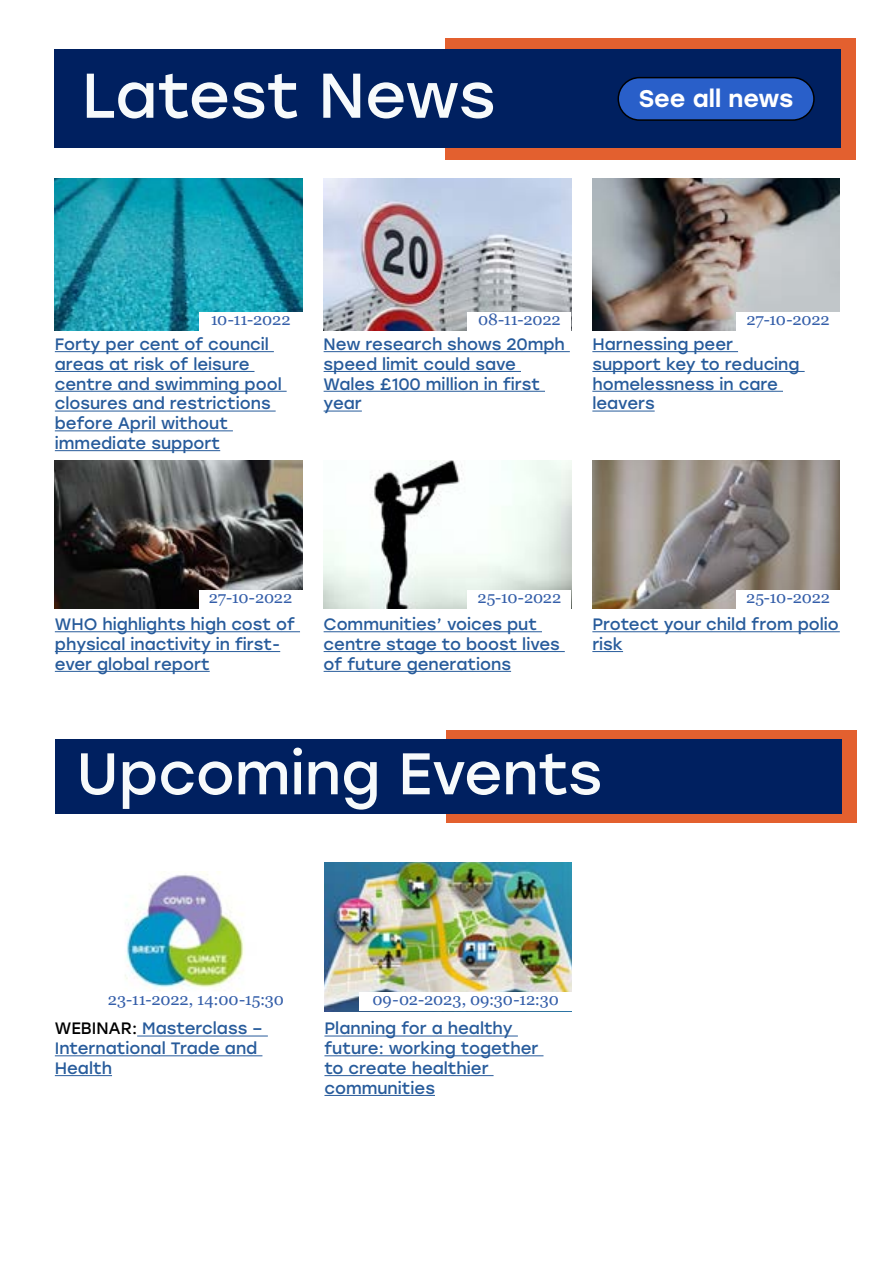
<style>
.page{position:relative;width:893px;height:1263px;background:#fff}
.page>*{position:absolute;margin:0;border:0;box-sizing:border-box;transform-origin:0 0}
.t1{font:63px "Stolzl";letter-spacing:-.005em;color:#f7fafb}
.t2{font:58.5px "Stolzl";color:#f7fafb}
.t3{font:500 24px "Stolzl";color:#fff}
.t4{font:16.5px/19.8px "Stolzl";color:#275b9b}
.t5{font:16.5px "Georgia";letter-spacing:-.01em;color:#345ea9}
.s1{color:#000}
</style>
<div class="page">
<div style="left:445px;top:38px;width:411px;height:122px;background:#e3602f"></div>
<div style="left:54px;top:50px;width:787px;height:98px;background:#002060"></div>
<hr style="left:55px;top:351px;width:219px;height:1px;background:#275b9b">
<hr style="left:55px;top:371px;width:199px;height:1px;background:#275b9b">
<hr style="left:55px;top:391px;width:232px;height:1px;background:#275b9b">
<hr style="left:55px;top:411px;width:221px;height:1px;background:#275b9b">
<hr style="left:55px;top:430px;width:178px;height:1px;background:#275b9b">
<hr style="left:55px;top:450px;width:165px;height:1px;background:#275b9b">
<hr style="left:55px;top:631px;width:245px;height:1px;background:#275b9b">
<hr style="left:55px;top:651px;width:225px;height:1px;background:#275b9b">
<hr style="left:55px;top:671px;width:155px;height:1px;background:#275b9b">
<hr style="left:324px;top:351px;width:246px;height:1px;background:#275b9b">
<hr style="left:324px;top:371px;width:197px;height:1px;background:#275b9b">
<hr style="left:324px;top:391px;width:221px;height:1px;background:#275b9b">
<hr style="left:324px;top:411px;width:38px;height:1px;background:#275b9b">
<hr style="left:324px;top:631px;width:218px;height:1px;background:#275b9b">
<hr style="left:324px;top:651px;width:241px;height:1px;background:#275b9b">
<hr style="left:324px;top:671px;width:187px;height:1px;background:#275b9b">
<hr style="left:592px;top:351px;width:146px;height:1px;background:#275b9b">
<hr style="left:592px;top:371px;width:213px;height:1px;background:#275b9b">
<hr style="left:592px;top:391px;width:191px;height:1px;background:#275b9b">
<hr style="left:592px;top:411px;width:63px;height:1px;background:#275b9b">
<hr style="left:592px;top:631px;width:248px;height:1px;background:#275b9b">
<hr style="left:592px;top:651px;width:31px;height:1px;background:#275b9b">
<div style="left:618px;top:78px;width:196px;height:42px;background:#295fc9;border-radius:21px"></div>
<div style="left:617px;top:77px;width:198px;height:44px;border:2px solid #000;border-radius:21px"></div>
<img style="left:55px;top:179px;width:247px;height:152px">
<img style="left:55px;top:460px;width:247px;height:149px">
<img style="left:324px;top:179px;width:247px;height:152px">
<img style="left:324px;top:460px;width:247px;height:149px">
<img style="left:592px;top:179px;width:248px;height:152px">
<img style="left:592px;top:460px;width:248px;height:149px">
<div style="left:736px;top:590px;width:104px;height:19px;background:#fff"></div>
<div style="left:736px;top:312px;width:104px;height:19px;background:#fff"></div>
<div style="left:468px;top:590px;width:103px;height:19px;background:#fff"></div>
<div style="left:468px;top:312px;width:103px;height:19px;background:#fff"></div>
<div style="left:199px;top:590px;width:103px;height:19px;background:#fff"></div>
<div style="left:199px;top:312px;width:103px;height:19px;background:#fff"></div>
<div style="left:446px;top:730px;width:411px;height:93px;background:#e3602f"></div>
<div style="left:55px;top:739px;width:786px;height:75px;background:#002060"></div>
<hr style="left:137px;top:1035px;width:131px;height:1px;background:#275b9b">
<hr style="left:55px;top:1055px;width:207px;height:1px;background:#275b9b">
<hr style="left:55px;top:1075px;width:57px;height:1px;background:#275b9b">
<hr style="left:324px;top:1035px;width:194px;height:1px;background:#275b9b">
<hr style="left:324px;top:1055px;width:219px;height:1px;background:#275b9b">
<hr style="left:324px;top:1075px;width:170px;height:1px;background:#275b9b">
<hr style="left:324px;top:1095px;width:111px;height:1px;background:#275b9b">
<img style="left:125px;top:871px;width:120px;height:120px">
<img style="left:324px;top:862px;width:248px;height:149px">
<div style="left:359px;top:992px;width:213px;height:19px;background:#fff"></div>
<h1 class="t1" style="left:82px;top:51px;width:415px">Latest News</h1>
<h3 class="t3" style="left:639px;top:81px;width:156px">See all news</h3>
<p class="t5" style="left:211px;top:309px;width:81px">10-11-2022</p>
<p class="t4" style="left:55px;top:334px;width:228px">Forty per cent of council areas at risk of leisure centre and swimming pool closures and restrictions before April without immediate support</p>
<p class="t5" style="left:478px;top:309px;width:84px">08-11-2022</p>
<p class="t4" style="left:324px;top:334px;width:243px">New research shows 20mph speed limit could save<br>Wales £100 million in first year</p>
<p class="t5" style="left:746px;top:309px;width:85px">27-10-2022</p>
<p class="t4" style="left:592px;top:334px;width:209px">Harnessing peer support key to reducing homelessness in care leavers</p>
<p class="t5" style="left:209px;top:587px;width:85px">27-10-2022</p>
<p class="t4" style="left:55px;top:614px;width:242px">WHO highlights high cost of physical inactivity in first&shy;ever global report</p>
<p class="t5" style="left:477px;top:587px;width:85px">25-10-2022</p>
<p class="t4" style="left:324px;top:614px;width:238px">Communities’ voices put centre stage to boost lives of future generations</p>
<p class="t5" style="left:746px;top:587px;width:85px">25-10-2022</p>
<p class="t4" style="left:592px;top:614px;width:248px">Protect your child from polio risk</p>
<h2 class="t2" style="left:76px;top:732px;width:527px">Upcoming Events</h2>
<p class="t5" style="left:108px;top:989px;width:178px">23-11-2022, 14:00-15:30</p>
<p class="t5" style="left:372px;top:989px;width:188px">09-02-2023, 09:30-12:30</p>
<p class="t4" style="left:55px;top:1018px;width:210px"><span class="s1">WEBINAR:</span> Masterclass –<br>International Trade and<br>Health</p>
<p class="t4" style="left:324px;top:1018px;width:216px">Planning for a healthy future: working together to create healthier communities</p>
</div>
